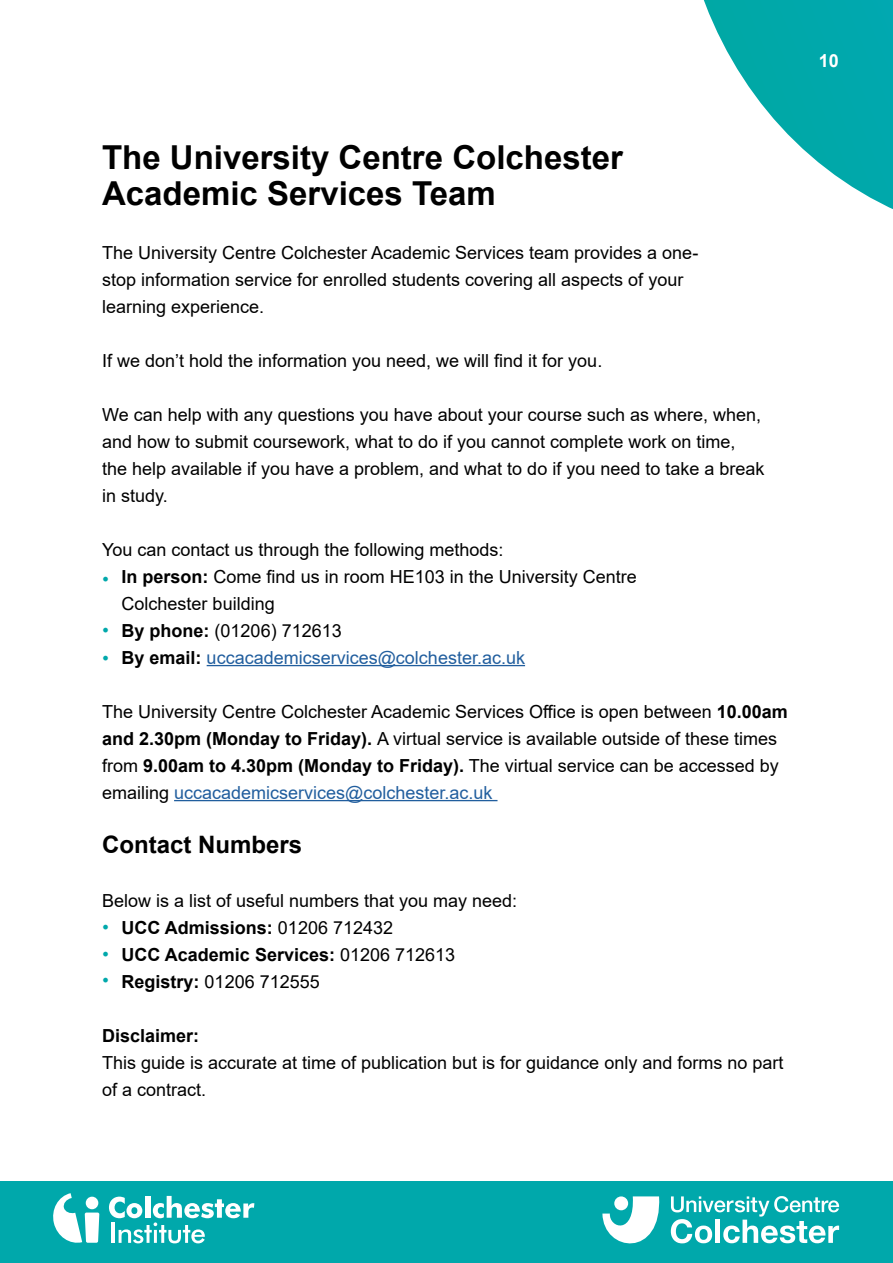
<style>
.page{position:relative;width:893px;height:1263px;background:#fff}
.page>*{position:absolute;margin:0;border:0;box-sizing:border-box;transform-origin:0 0}
.t1{font:700 33px/36px "Arial";color:#000}
.t2{font:700 24px "Arial";color:#000}
.t3{font:18px/27px "Arial";color:#000}
.t4{font:700 18px "Arial";color:#000}
.t5{font:18px/25.5px "Minion Pro";color:#00a8ab}
.t6{font:700 18px "Arial";color:#fff}
.s1{font-weight:700}
.s2{color:#215e9e}
</style>
<div class="page">
<div style="left:0;top:1181px;width:893px;height:82px;background:#00a8ab"></div>
<svg style="left:602px;top:1196px;width:58px;height:47px"></svg>
<div style="left:614px;top:1196px;width:14px;height:14px;background:#fff;border-radius:50%"></div>
<svg style="left:671px;top:1196px;width:168px;height:47px"></svg>
<svg style="left:109px;top:1196px;width:145px;height:47px"></svg>
<svg style="left:53px;top:1193px;width:46px;height:50px"></svg>
<svg style="left:703px;top:0;width:190px;height:209px"></svg>
<hr style="left:207px;top:665px;width:318px;height:1px;background:#215e9e">
<hr style="left:174px;top:800px;width:323px;height:1px;background:#215e9e">
<h1 class="t1" style="left:102px;top:139px;width:522px">The University Centre Colchester<br>Academic Services Team</h1>
<p class="t3" style="left:102px;top:239px;width:598px">The University Centre Colchester Academic Services team provides a one&shy;stop information service for enrolled students covering all aspects of your learning experience.</p>
<p class="t3" style="left:102px;top:347px;width:502px">If we don’t hold the information you need, we will find it for you.</p>
<p class="t3" style="left:102px;top:401px;width:664px">We can help with any questions you have about your course such as where, when, and how to submit coursework, what to do if you cannot complete work on time, the help available if you have a problem, and what to do if you need to take a break in study.</p>
<p class="t3" style="left:122px;top:536px;width:517px;text-indent:-20px">You can contact us through the following methods:<br><span class="s1">In person:</span> Come find us in room HE103 in the University Centre Colchester building<br><span class="s1">By phone:</span> (01206) 712613<br><span class="s1">By email:</span> <span class="s2">uccacademicservices@colchester.ac.uk</span></p>
<p class="t3" style="left:102px;top:698px;width:687px">The University Centre Colchester Academic Services Office is open between <span class="s1">10.00am and 2.30pm (Monday to Friday).</span> A virtual service is available outside of these times from <span class="s1">9.00am to 4.30pm (Monday to Friday).</span> The virtual service can be accessed by emailing <span class="s2">uccacademicservices@colchester.ac.uk</span></p>
<h2 class="t2" style="left:102px;top:827px;width:202px">Contact Numbers</h2>
<p class="t5" style="left:102px;top:564px;width:9px">•</p>
<p class="t5" style="left:102px;top:615px;width:9px">•</p>
<p class="t5" style="left:102px;top:643px;width:9px">•</p>
<p class="t3" style="left:122px;top:887px;width:397px;text-indent:-20px">Below is a list of useful numbers that you may need:<br><span class="s1">UCC Admissions:</span> 01206 712432<br><span class="s1">UCC Academic Services:</span> 01206 712613<br><span class="s1">Registry:</span> 01206 712555</p>
<p class="t4" style="left:102px;top:1023px;width:99px">Disclaimer:</p>
<p class="t3" style="left:102px;top:1049px;width:683px">This guide is accurate at time of publication but is for guidance only and forms no part of a contract.</p>
<p class="t5" style="left:102px;top:912px;width:9px">•</p>
<p class="t5" style="left:102px;top:940px;width:9px">• •</p>
<p class="t6" style="left:819px;top:48px;width:22px">10</p>
</div>
